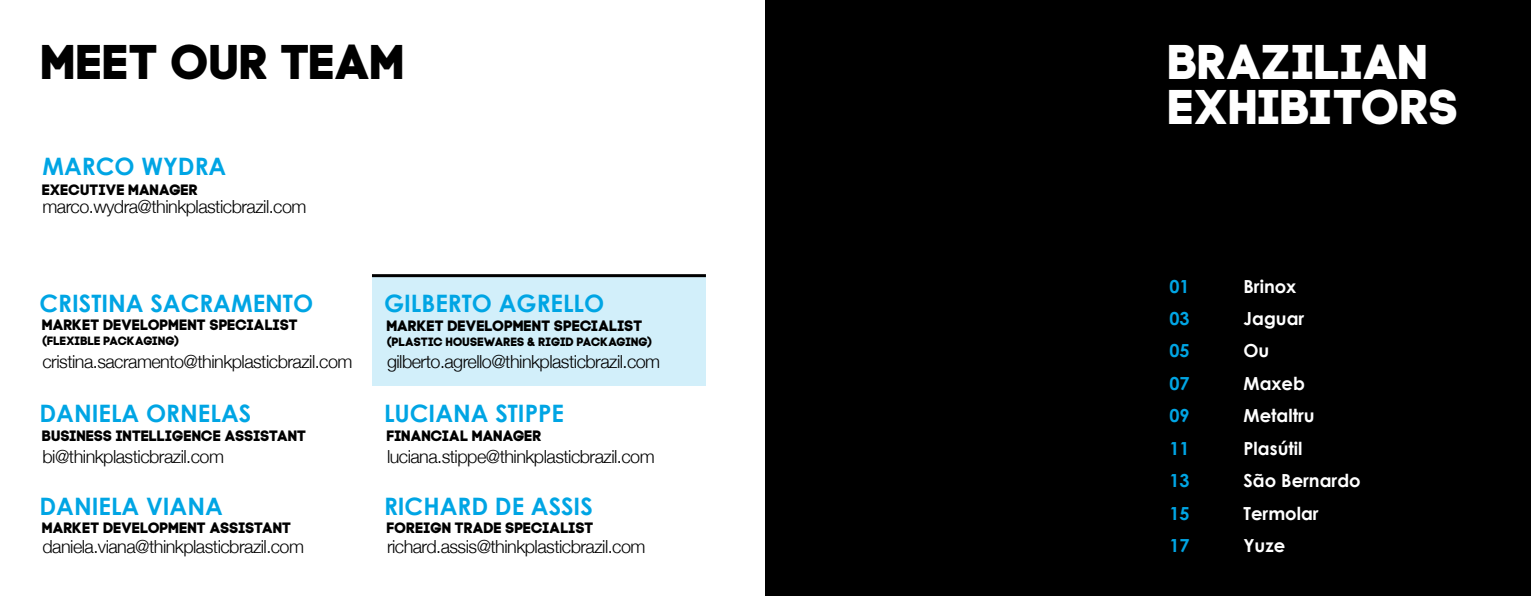
<style>
.page{position:relative;width:1531px;height:596px;background:#fff}
.page>*{position:absolute;margin:0;border:0;box-sizing:border-box;transform-origin:0 0}
.t1{font:48.6px/45px "Code Pro Bold";color:#fff}
.t2{font:48.6px "Code Pro Bold";letter-spacing:.01em;color:#000}
.t3{font:700 24px "Century Gothic";color:#00a5e4}
.t4{font:300 18px "Helvetica Neue";letter-spacing:-.03em;color:#000}
.t5{font:700 18px/32.4px "Century Gothic";color:#fff}
.t6{font:700 18px/32.4px "Century Gothic";color:#00a5e4;text-align:justify}
.t7{font:15px "Code Pro Bold";color:#000}
.t8{font:12px "Code Pro Bold";color:#000}
</style>
<div class="page">
<div style="left:765px;top:0;width:766px;height:595px;background:#000"></div>
<div style="left:372px;top:275px;width:334px;height:110px;background:#d2effa"></div>
<hr style="left:372px;top:274px;width:334px;height:3px;background:#000">
<h1 class="t2" style="left:43px;top:33px;width:365px">MEET OUR TEAM</h1>
<h1 class="t1" style="left:1169px;top:39px;width:291px">BRAZILIAN<br>EXHIBITORS</h1>
<h2 class="t3" style="left:43px;top:151px;width:20px">MARCO</h2>
<h2 class="t3" style="left:141px;top:151px;width:18px">WYDRA</h2>
<p class="t7" style="left:43px;top:180px;width:157px">EXECUTIVE MANAGER</p>
<p class="t4" style="left:43px;top:192px;width:265px">marco.wydra@thinkplasticbrazil.com</p>
<h2 class="t3" style="left:40px;top:288px;width:129px">CRISTINA SACRAME</h2>
<h2 class="t3" style="left:265px;top:288px;width:47px">NTO</h2>
<p class="t7" style="left:43px;top:316px;width:257px">MARKET DEVELOPMENT SPECIALIST</p>
<p class="t8" style="left:43px;top:333px;width:139px">(FLEXIBLE PACKAGING)</p>
<p class="t4" style="left:43px;top:346px;width:311px">cristina.sacramento@thinkplasticbrazil.com</p>
<h2 class="t3" style="left:40px;top:398px;width:73px">DANIELA</h2>
<h2 class="t3" style="left:146px;top:398px;width:66px">ORNELAS</h2>
<p class="t7" style="left:43px;top:426px;width:266px">BUSINESS INTELLIGENCE ASSISTANT</p>
<p class="t4" style="left:43px;top:442px;width:183px">bi@thinkplasticbrazil.com</p>
<h2 class="t3" style="left:40px;top:490px;width:73px">DANIELA</h2>
<h2 class="t3" style="left:146px;top:490px;width:77px">VIANA</h2>
<p class="t7" style="left:43px;top:518px;width:251px">MARKET DEVELOPMENT ASSISTANT</p>
<p class="t4" style="left:43px;top:532px;width:263px">daniela.viana@thinkplasticbrazil.com</p>
<h2 class="t3" style="left:384px;top:288px;width:131px">GILBERTO AGRELLO</h2>
<p class="t7" style="left:387px;top:317px;width:257px">MARKET DEVELOPMENT SPECIALIST</p>
<p class="t8" style="left:387px;top:334px;width:267px">(PLASTIC HOUSEWARES &amp; RIGID PACKAGING)</p>
<p class="t4" style="left:387px;top:346px;width:275px">gilberto.agrello@thinkplasticbrazil.com</p>
<h2 class="t3" style="left:384px;top:398px;width:15px">LUC</h2>
<h2 class="t3" style="left:429px;top:398px;width:134px">IANA STIPPE</h2>
<p class="t7" style="left:387px;top:426px;width:156px">FINANCIAL MANAGER</p>
<p class="t4" style="left:387px;top:442px;width:269px">luciana.stippe@thinkplasticbrazil.com</p>
<h2 class="t3" style="left:384px;top:490px;width:38px">RICHARD</h2>
<h2 class="t3" style="left:495px;top:490px;width:98px">DEASSIS</h2>
<p class="t7" style="left:387px;top:518px;width:209px">FOREIGN TRADE SPECIALIST</p>
<p class="t4" style="left:387px;top:532px;width:260px">richard.assis@thinkplasticbrazil.com</p>
<p class="t6" style="left:1169px;top:269px;width:22px">01<br>03<br>05<br>07<br>09<br>11<br>13<br>15<br>17</p>
<p class="t5" style="left:1243px;top:269px;width:119px">Brinox<br>Jaguar<br>Ou<br>Maxeb<br>Metaltru<br>Plasútil<br>São Bernardo<br>Termolar<br>Yuze</p>
</div>
